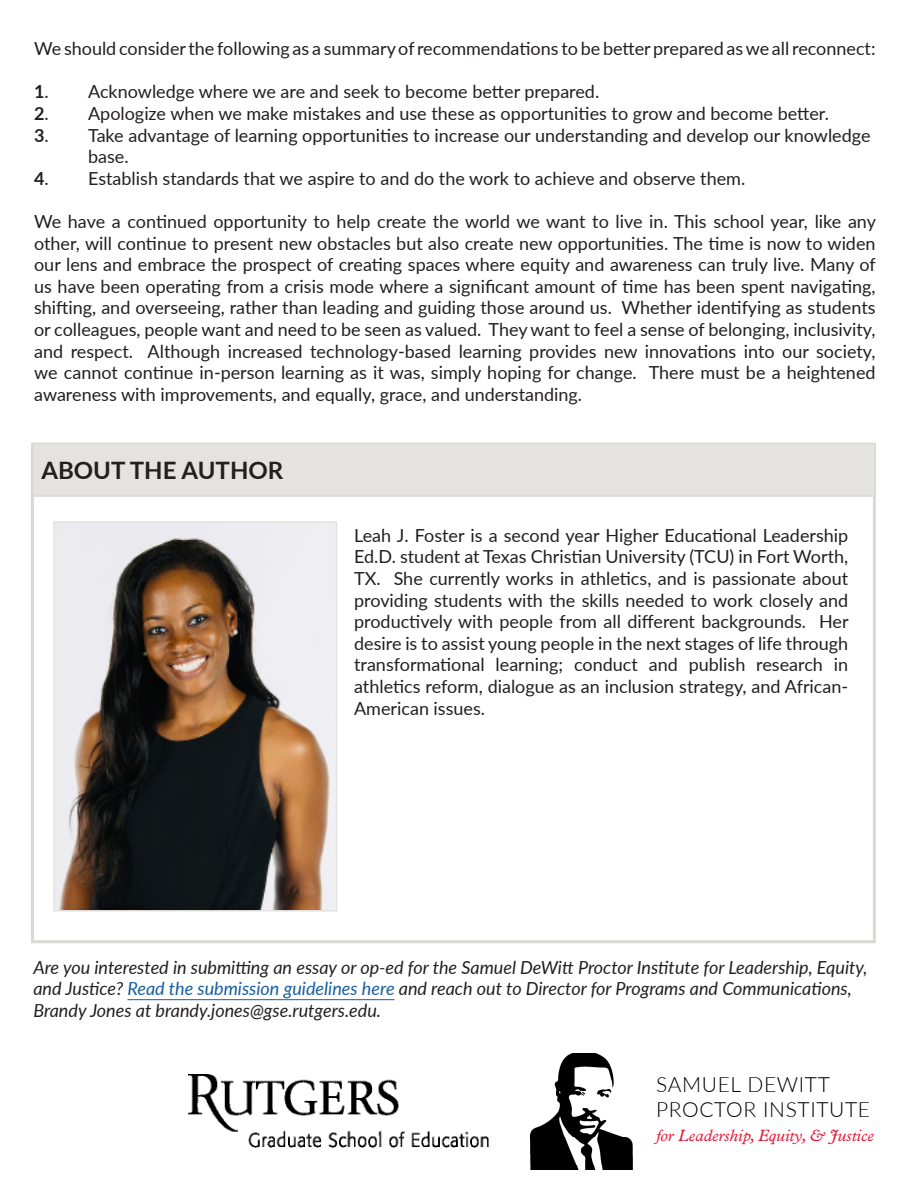
<style>
.page{position:relative;width:918px;height:1188px;background:#fff}
.page>*{position:absolute;margin:0;border:0;box-sizing:border-box;transform-origin:0 0}
.t1{font:700 24px "Lato";color:#231f20}
.t2{font:300 21px "Lato";letter-spacing:.03em;color:#000}
.t3{font:18px/21.6px "Lato";color:#231f20;text-align:justify}
.t4{font:italic 18px/21.6px "Lato";color:#231f20}
.t5{font:italic 16.5px "Plantin MT Pro";color:#e31837}
.s1{font-weight:700}
.s2{color:#175d9e}
</style>
<div class="page">
<div style="left:33px;top:444px;width:842px;height:52px;background:#e4e3df"></div>
<div style="left:32px;top:443px;width:844px;height:54px;border:2px solid #d9d9d6"></div>
<img style="left:530px;top:1053px;width:102px;height:117px">
<img style="left:188px;top:1075px;width:300px;height:72px">
<hr style="left:127px;top:999px;width:268px;height:1px;background:#175d9e">
<img style="left:56px;top:524px;width:278px;height:385px">
<div style="left:53px;top:521px;width:284px;height:391px;border:2px solid #e4e3df"></div>
<p class="t3" style="left:34px;top:37px;width:843px">We should consider the following as a summary of recommendations to be better prepared as we all reconnect:</p>
<p class="t3" style="left:34px;top:80px;width:567px"><span class="s1">1</span>. Acknowledge where we are and seek to become better prepared.</p>
<p class="t3" style="left:34px;top:102px;width:796px"><span class="s1">2</span>. Apologize when we make mistakes and use these as opportunities to grow and become better.</p>
<p class="t3" style="left:88px;top:123px;width:784px;text-indent:-54px"><span class="s1">3</span>. Take advantage of learning opportunities to increase our understanding and develop our knowledge base.</p>
<p class="t3" style="left:34px;top:167px;width:713px"><span class="s1">4</span>. Establish standards that we aspire to and do the work to achieve and observe them.</p>
<p class="t3" style="left:34px;top:210px;width:843px">We have a continued opportunity to help create the world we want to live in. This school year, like any other, will continue to present new obstacles but also create new opportunities. The time is now to widen our lens and embrace the prospect of creating spaces where equity and awareness can truly live. Many of us have been operating from a crisis mode where a significant amount of time has been spent navigating, shifting, and overseeing, rather than leading and guiding those around us. Whether identifying as students or colleagues, people want and need to be seen as valued. They want to feel a sense of belonging, inclusivity, and respect. Although increased technology-based learning provides new innovations into our society, we cannot continue in-person learning as it was, simply hoping for change. There must be a heightened awareness with improvements, and equally, grace, and understanding.</p>
<p class="t1" style="left:41px;top:453px;width:243px">ABOUT THE AUTHOR</p>
<p class="t3" style="left:354px;top:524px;width:496px">Leah J. Foster is a second year Higher Educational Leadership Ed.D. student at Texas Christian University (TCU) in Fort Worth, TX. She currently works in athletics, and is passionate about providing students with the skills needed to work closely and productively with people from all different backgrounds. Her desire is to assist young people in the next stages of life through transformational learning; conduct and publish research in athletics reform, dialogue as an inclusion strategy, and African-American issues.</p>
<p class="t4" style="left:33px;top:956px;width:836px">Are you interested in submitting an essay or op-ed for the Samuel DeWitt Proctor Institute for Leadership, Equity, and Justice? <span class="s2">Read the submission guidelines here</span> and reach out to Director for Programs and Communications,<br>Brandy Jones at brandy.jones@gse.rutgers.edu.</p>
<p class="t2" style="left:656px;top:1070px;width:175px">SAMUEL DEWITT</p>
<p class="t2" style="left:656px;top:1095px;width:215px">PROCTOR INSTITUTE</p>
<p class="t5" style="left:656px;top:1125px;width:219px">for Leadership, Equity, &amp; Justice</p>
</div>
